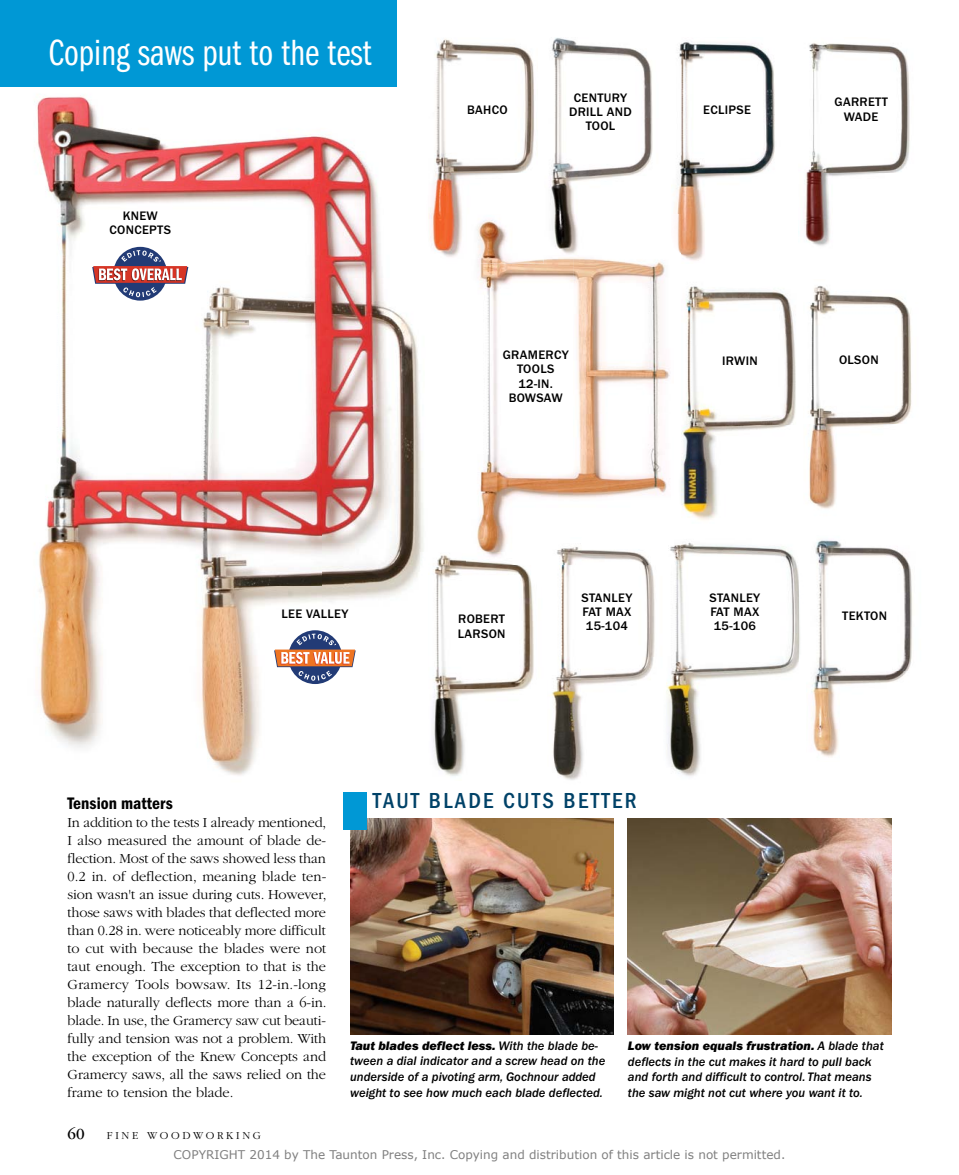
<style>
.page{position:relative;width:959px;height:1175px;background:#fff}
.page>*{position:absolute;margin:0;border:0;box-sizing:border-box;transform-origin:0 0}
.t1{font:37.8px "ITC Franklin Gothic Std Bk Cp";color:#fff}
.t2{font:500 condensed 22.5px "ITC Franklin Gothic Std";letter-spacing:.1em;color:#004268}
.t3{font:17.25px "ITC Franklin Gothic Std Dm Cd";letter-spacing:.005em;color:#000}
.t4{font:16.05px "ITC Garamond Std";color:#000}
.t5{font:300 14.4px/18px "ITC Garamond Std";letter-spacing:-.005em;color:#000;text-align:justify}
.t6{font:12.75px/15.8px "ITC Franklin Gothic Std Med It";color:#000;text-align:justify}
.t7{font:500 12.75px/14.2px "ITC Franklin Gothic Std";letter-spacing:.025em;color:#000;text-align:center}
.t8{font:12.75px "ITC Franklin Gothic Std Hvy It";color:#000}
.t9{font:12px "Verdana";color:#808080}
.t10{font:300 11.1px "ITC Garamond Std";letter-spacing:.24em;color:#000}
.s1{font-family:"ITC Franklin Gothic Std Med It"}
</style>
<div class="page">
<img style="left:37px;top:96px;width:386px;height:701px">
<img style="left:478px;top:257px;width:95px;height:258px">
<img style="left:573px;top:257px;width:92px;height:57px">
<img style="left:573px;top:314px;width:97px;height:185px">
<img style="left:477px;top:515px;width:30px;height:37px">
<img style="left:550px;top:38px;width:103px;height:216px">
<img style="left:808px;top:286px;width:104px;height:223px">
<img style="left:420px;top:552px;width:114px;height:229px">
<img style="left:466px;top:552px;width:68px;height:13px">
<img style="left:799px;top:540px;width:113px;height:217px">
<img style="left:798px;top:43px;width:112px;height:203px">
<img style="left:674px;top:41px;width:101px;height:220px">
<img style="left:674px;top:214px;width:6px;height:47px">
<img style="left:681px;top:286px;width:115px;height:234px">
<img style="left:676px;top:540px;width:129px;height:93px">
<img style="left:666px;top:633px;width:133px;height:100px">
<img style="left:667px;top:733px;width:138px;height:43px">
<img style="left:670px;top:540px;width:10px;height:25px">
<img style="left:551px;top:547px;width:104px;height:151px">
<img style="left:553px;top:698px;width:31px;height:82px">
<img style="left:435px;top:39px;width:99px;height:134px">
<img style="left:428px;top:173px;width:75px;height:84px">
<img style="left:466px;top:214px;width:77px;height:50px">
<div style="left:0;top:0;width:397px;height:87px;background:#0098d5"></div>
<img style="left:350px;top:819px;width:263px;height:216px">
<img style="left:628px;top:819px;width:263px;height:216px">
<svg style="left:288px;top:630px;width:54px;height:54px"></svg>
<svg style="left:274px;top:633px;width:82px;height:47px"></svg>
<svg style="left:113px;top:247px;width:54px;height:54px"></svg>
<svg style="left:92px;top:250px;width:96px;height:47px"></svg>
<div style="left:343px;top:792px;width:23px;height:37px;background:#0098d5"></div>
<h1 class="t1" style="left:49px;top:32px;width:325px">Coping saws put to the test</h1>
<p class="t7" style="left:110px;top:208px;width:63px">KNEW<br>CONCEPTS</p>
<p class="t7" style="left:281px;top:606px;width:68px">LEE VALLEY</p>
<p class="t7" style="left:467px;top:103px;width:42px">BAHCO</p>
<p class="t7" style="left:569px;top:90px;width:64px">CENTURY<br>DRILL AND<br>TOOL</p>
<p class="t7" style="left:703px;top:103px;width:49px">ECLIPSE</p>
<p class="t7" style="left:834px;top:95px;width:55px">GARRETT<br>WADE</p>
<p class="t7" style="left:502px;top:348px;width:67px">GRAMERCY<br>TOOLS<br>12-IN.<br>BOWSAW</p>
<p class="t7" style="left:722px;top:353px;width:37px">IRWIN</p>
<p class="t7" style="left:839px;top:353px;width:41px">OLSON</p>
<p class="t7" style="left:458px;top:612px;width:49px;text-align:left">ROBERT<br>LARSON</p>
<p class="t7" style="left:581px;top:590px;width:52px;text-align:justify">STANLEY FAT MAX 15-104</p>
<p class="t7" style="left:709px;top:590px;width:52px;text-align:justify">STANLEY FAT MAX 15-106</p>
<p class="t7" style="left:842px;top:609px;width:46px">TEKTON</p>
<p class="t3" style="left:68px;top:793px;width:107px">Tension matters</p>
<p class="t5" style="left:68px;top:813px;width:260px">In addition to the tests I already mentioned, I also measured the amount of blade de&shy;flection. Most of the saws showed less than 0.2 in. of deflection, meaning blade ten&shy;sion wasn't an issue during cuts. However, those saws with blades that deflected more than 0.28 in. were noticeably more difficult to cut with because the blades were not taut enough. The exception to that is the Gramercy Tools bowsaw. Its 12-in.-long blade naturally deflects more than a 6-in. blade. In use, the Gramercy saw cut beauti&shy;fully and tension was not a problem. With the exception of the Knew Concepts and Gramercy saws, all the saws relied on the frame to tension the blade.</p>
<p class="t4" style="left:68px;top:1124px;width:19px">60</p>
<p class="t10" style="left:107px;top:1129px;width:155px">FINE WOODWORKING</p>
<h2 class="t2" style="left:373px;top:787px;width:265px">TAUT BLADE CUTS BETTER</h2>
<p class="t8" style="left:350px;top:1038px;width:249px">Taut blades deflect less. <span class="s1">With the blade be-</span></p>
<p class="t6" style="left:350px;top:1053px;width:257px;text-align:left">tween a dial indicator and a screw head on the underside of a pivoting arm, Gochnour added weight to see how much each blade deflected.</p>
<p class="t8" style="left:628px;top:1038px;width:257px">Low tension equals frustration. <span class="s1">A blade that</span></p>
<p class="t6" style="left:628px;top:1053px;width:245px">deflects in the cut makes it hard to pull back and forth and difficult to control. That means the saw might not cut where you want it to.</p>
<p class="t9" style="left:174px;top:1146px;width:613px">COPYRIGHT 2014 by The Taunton Press, Inc. Copying and distribution of this article is not permitted.</p>
</div>
